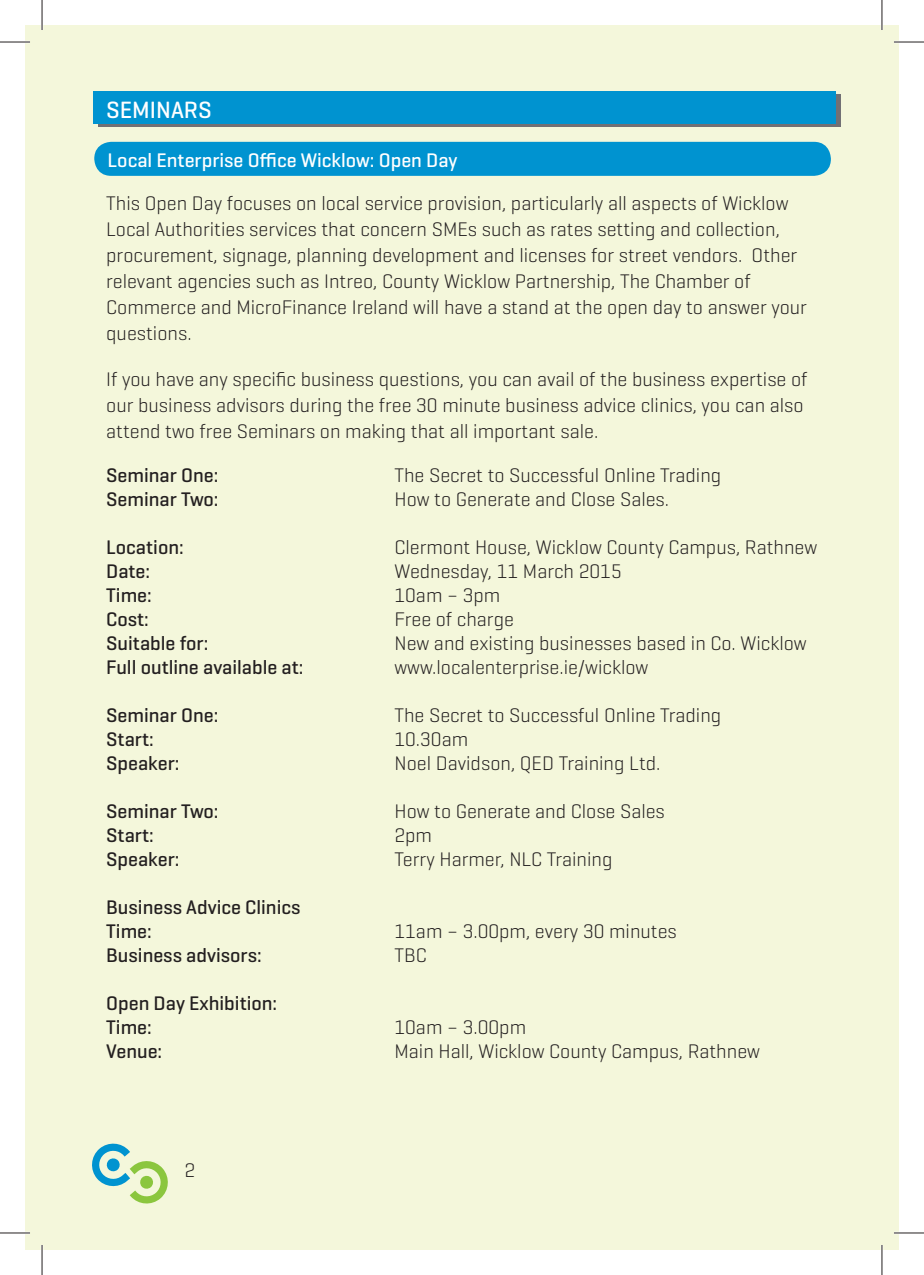
<style>
.page{position:relative;width:924px;height:1275px;background:#fff}
.page>*{position:absolute;margin:0;border:0;box-sizing:border-box;transform-origin:0 0}
.t1{font:500 24px "Geogrotesque";color:#fff}
.t2{font:300 20px/26px "Geogrotesque";color:#231f20}
.t3{font:500 20px/24px "Geogrotesque";color:#231f20}
.t4{font:500 20px "Geogrotesque";color:#fff}
</style>
<div class="page">
<div style="left:25px;top:25px;width:873px;height:1225px;background:#f4f7db"></div>
<div style="left:99px;top:94px;width:741px;height:33px;background:#717074"></div>
<div style="left:94px;top:142px;width:736px;height:34px;background:#0093d0;border-radius:17px"></div>
<div style="left:93px;top:91px;width:742px;height:33px;background:#0093d0"></div>
<svg style="left:92px;top:1143px;width:76px;height:61px"></svg>
<hr style="left:0;top:41px;width:30px;height:2px;background:#fff">
<hr style="left:893px;top:41px;width:30px;height:2px;background:#fff">
<hr style="left:0;top:1231px;width:30px;height:3px;background:#fff">
<hr style="left:893px;top:1231px;width:30px;height:3px;background:#fff">
<hr style="left:41px;top:0;width:2px;height:30px;background:#fff">
<hr style="left:41px;top:1245px;width:2px;height:30px;background:#fff">
<hr style="left:880px;top:0;width:2px;height:30px;background:#fff">
<hr style="left:880px;top:1245px;width:2px;height:30px;background:#fff">
<hr style="left:0;top:42px;width:30px;height:1px;background:#231f20">
<hr style="left:893px;top:42px;width:30px;height:1px;background:#231f20">
<hr style="left:0;top:1232px;width:30px;height:1px;background:#231f20">
<hr style="left:893px;top:1232px;width:30px;height:1px;background:#231f20">
<hr style="left:42px;top:0;width:1px;height:30px;background:#231f20">
<hr style="left:42px;top:1245px;width:1px;height:30px;background:#231f20">
<hr style="left:881px;top:0;width:1px;height:30px;background:#231f20">
<hr style="left:881px;top:1245px;width:1px;height:30px;background:#231f20">
<p class="t1" style="left:106px;top:101px;width:107px">SEMINARS</p>
<p class="t4" style="left:108px;top:153px;width:351px">Local Enterprise Office Wicklow: Open Day</p>
<p class="t2" style="left:106px;top:192px;width:702px">This Open Day focuses on local service provision, particularly all aspects of Wicklow Local Authorities services that concern SMEs such as rates setting and collection, procurement, signage, planning development and licenses for street vendors. Other relevant agencies such as Intreo, County Wicklow Partnership, The Chamber of Commerce and MicroFinance Ireland will have a stand at the open day to answer your questions.</p>
<p class="t2" style="left:106px;top:368px;width:702px">If you have any specific business questions, you can avail of the business expertise of our business advisors during the free 30 minute business advice clinics, you can also attend two free Seminars on making that all important sale.</p>
<p class="t3" style="left:106px;top:465px;width:114px">Seminar One:</p>
<p class="t2" style="left:394px;top:464px;width:328px">The Secret to Successful Online Trading</p>
<p class="t3" style="left:106px;top:489px;width:114px">Seminar Two:</p>
<p class="t2" style="left:394px;top:488px;width:276px">How to Generate and Close Sales.</p>
<p class="t3" style="left:106px;top:537px;width:79px">Location:</p>
<p class="t2" style="left:394px;top:536px;width:424px">Clermont House, Wicklow County Campus, Rathnew</p>
<p class="t3" style="left:106px;top:561px;width:45px">Date:</p>
<p class="t2" style="left:394px;top:560px;width:229px">Wednesday, 11 March 2015</p>
<p class="t3" style="left:106px;top:585px;width:47px">Time:</p>
<p class="t2" style="left:394px;top:584px;width:107px">10am – 3pm</p>
<p class="t3" style="left:106px;top:609px;width:44px">Cost:</p>
<p class="t2" style="left:394px;top:608px;width:121px">Free of charge</p>
<p class="t3" style="left:106px;top:633px;width:104px">Suitable for:</p>
<p class="t2" style="left:394px;top:632px;width:413px">New and existing businesses based in Co. Wicklow</p>
<p class="t3" style="left:106px;top:657px;width:199px">Full outline available at:</p>
<p class="t2" style="left:394px;top:656px;width:255px">www.localenterprise.ie/wicklow</p>
<p class="t3" style="left:106px;top:705px;width:114px">Seminar One:</p>
<p class="t2" style="left:394px;top:704px;width:328px">The Secret to Successful Online Trading</p>
<p class="t3" style="left:106px;top:729px;width:49px">Start:</p>
<p class="t2" style="left:394px;top:728px;width:75px">10.30am</p>
<p class="t3" style="left:106px;top:753px;width:75px">Speaker:</p>
<p class="t2" style="left:394px;top:752px;width:267px">Noel Davidson, QED Training Ltd.</p>
<p class="t3" style="left:106px;top:801px;width:114px">Seminar Two:</p>
<p class="t2" style="left:394px;top:800px;width:272px">How to Generate and Close Sales</p>
<p class="t3" style="left:106px;top:825px;width:49px">Start:</p>
<p class="t2" style="left:394px;top:824px;width:39px">2pm</p>
<p class="t3" style="left:106px;top:849px;width:75px">Speaker:</p>
<p class="t2" style="left:394px;top:848px;width:219px">Terry Harmer, NLC Training</p>
<p class="t3" style="left:106px;top:897px;width:196px">Business Advice Clinics<br>Time:</p>
<p class="t2" style="left:394px;top:920px;width:283px">11am – 3.00pm, every 30 minutes</p>
<p class="t3" style="left:106px;top:945px;width:157px">Business advisors:</p>
<p class="t2" style="left:394px;top:944px;width:34px">TBC</p>
<p class="t3" style="left:106px;top:993px;width:172px">Open Day Exhibition:<br>Time:</p>
<p class="t2" style="left:394px;top:1016px;width:133px">10am – 3.00pm</p>
<p class="t3" style="left:106px;top:1041px;width:57px">Venue:</p>
<p class="t2" style="left:394px;top:1040px;width:367px">Main Hall, Wicklow County Campus, Rathnew</p>
<p class="t2" style="left:184px;top:1159px;width:12px">2</p>
</div>
